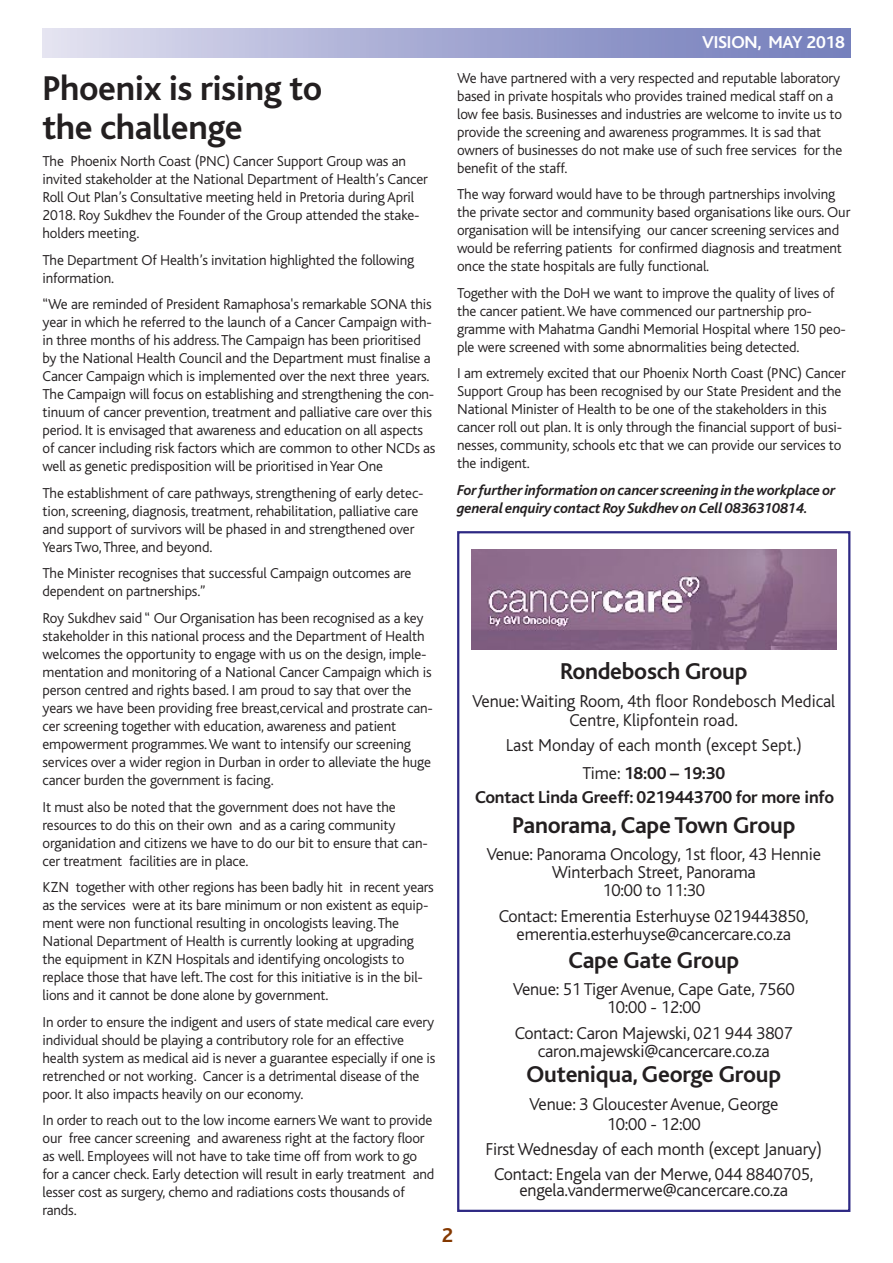
<style>
.page{position:relative;width:893px;height:1263px;background:#fff}
.page>*{position:absolute;margin:0;border:0;box-sizing:border-box;transform-origin:0 0}
.t1{font:700 36px/39px "Bliss";letter-spacing:-.01em;color:#231f20}
.t2{font:700 24px "Bliss";letter-spacing:-.01em;color:#231f20}
.t3{font:700 21px "Bliss";color:#843800}
.t4{font:300 18px/18px "Bliss";letter-spacing:-.01em;color:#231f20;text-align:center}
.t5{font:700 18px "Bliss";letter-spacing:-.01em;color:#231f20}
.t6{font:700 18px "Bliss";letter-spacing:-.01em;color:#fff}
.t7{font:300 15px/18px "Bliss";letter-spacing:-.01em;color:#231f20}
.t8{font:italic 700 15px/18px "Bliss";letter-spacing:-.01em;color:#231f20}
.s1{font-weight:700}
</style>
<div class="page">
<div style="left:457px;top:531px;width:393px;height:681px;border:2px solid #2d2883"></div>
<img style="left:471px;top:549px;width:365px;height:101px">
<h1 class="t1" style="left:43px;top:72px;width:281px">Phoenix is rising to the challenge</h1>
<p class="t7" style="left:43px;top:154px;width:387px">The Phoenix North Coast (PNC) Cancer Support Group was an invited stakeholder at the National Department of Health’s Cancer Roll Out Plan’s Consultative meeting held in Pretoria during April 2018. Roy Sukdhev the Founder of the Group attended the stake&shy;holders meeting.</p>
<p class="t7" style="left:43px;top:252px;width:373px">The Department Of Health’s invitation highlighted the following information.</p>
<p class="t7" style="left:43px;top:297px;width:394px">“We are reminded of President Ramaphosa's remarkable SONA this year in which he referred to the launch of a Cancer Campaign with&shy;in three months of his address. The Campaign has been prioritised by the National Health Council and the Department must finalise a Cancer Campaign which is implemented over the next three years.<br>The Campaign will focus on establishing and strengthening the con&shy;tinuum of cancer prevention, treatment and palliative care over this period. It is envisaged that awareness and education on all aspects of cancer including risk factors which are common to other NCDs as well as genetic predisposition will be prioritised in Year One</p>
<p class="t7" style="left:43px;top:485px;width:383px">The establishment of care pathways, strengthening of early detec&shy;tion, screening, diagnosis, treatment, rehabilitation, palliative care and support of survivors will be phased in and strengthened over Years Two, Three, and beyond.</p>
<p class="t7" style="left:43px;top:566px;width:370px">The Minister recognises that successful Campaign outcomes are dependent on partnerships.”</p>
<p class="t7" style="left:43px;top:610px;width:392px">Roy Sukdhev said “ Our Organisation has been recognised as a key stakeholder in this national process and the Department of Health welcomes the opportunity to engage with us on the design, imple&shy;mentation and monitoring of a National Cancer Campaign which is person centred and rights based. I am proud to say that over the years we have been providing free breast,cervical and prostrate can&shy;cer screening together with education, awareness and patient empowerment programmes. We want to intensify our screening services over a wider region in Durban in order to alleviate the huge cancer burden the government is facing.</p>
<p class="t7" style="left:43px;top:799px;width:387px">It must also be noted that the government does not have the resources to do this on their own and as a caring community organidation and citizens we have to do our bit to ensure that can&shy;cer treatment facilities are in place.</p>
<p class="t7" style="left:43px;top:879px;width:393px">KZN together with other regions has been badly hit in recent years as the services were at its bare minimum or non existent as equip&shy;ment were non functional resulting in oncologists leaving. The National Department of Health is currently looking at upgrading the equipment in KZN Hospitals and identifying oncologists to replace those that have left. The cost for this initiative is in the bil&shy;lions and it cannot be done alone by government.</p>
<p class="t7" style="left:43px;top:1014px;width:394px">In order to ensure the indigent and users of state medical care every individual should be playing a contributory role for an effective health system as medical aid is never a guarantee especially if one is retrenched or not working. Cancer is a detrimental disease of the poor. It also impacts heavily on our economy.</p>
<p class="t7" style="left:43px;top:1112px;width:393px">In order to reach out to the low income earners We want to provide our free cancer screening and awareness right at the factory floor as well. Employees will not have to take time off from work to go for a cancer check. Early detection will result in early treatment and lesser cost as surgery, chemo and radiations costs thousands of rands.</p>
<p class="t6" style="left:702px;top:36px;width:144px">VISION, MAY 2018</p>
<p class="t7" style="left:457px;top:70px;width:387px">We have partnered with a very respected and reputable laboratory based in private hospitals who provides trained medical staff on a low fee basis. Businesses and industries are welcome to invite us to provide the screening and awareness programmes. It is sad that owners of businesses do not make use of such free services for the benefit of the staff.</p>
<p class="t7" style="left:457px;top:187px;width:395px">The way forward would have to be through partnerships involving the private sector and community based organisations like ours. Our organisation will be intensifying our cancer screening services and would be referring patients for confirmed diagnosis and treatment once the state hospitals are fully functional.</p>
<p class="t7" style="left:457px;top:285px;width:390px">Together with the DoH we want to improve the quality of lives of the cancer patient. We have commenced our partnership pro&shy;gramme with Mahatma Gandhi Memorial Hospital where 150 peo&shy;ple were screened with some abnormalities being detected.</p>
<p class="t7" style="left:457px;top:366px;width:390px">I am extremely excited that our Phoenix North Coast (PNC) Cancer Support Group has been recognised by our State President and the National Minister of Health to be one of the stakeholders in this cancer roll out plan. It is only through the financial support of busi&shy;nesses, community, schools etc that we can provide our services to the indigent.</p>
<p class="t8" style="left:457px;top:483px;width:380px">For further information on cancer screening in the workplace or general enquiry contact Roy Sukdhev on Cell 0836310814.</p>
<h2 class="t2" style="left:560px;top:662px;width:189px">Rondebosch Group</h2>
<p class="t4" style="left:472px;top:693px;width:364px;line-height:19.5px">Venue: Waiting Room, 4th floor Rondebosch Medical<br>Centre, Klipfontein road.</p>
<p class="t4" style="left:506px;top:733px;width:298px;line-height:28px">Last Monday of each month (except Sept.)<br>Time: <span class="s1">18:00 – 19:30</span></p>
<p class="t5" style="left:475px;top:790px;width:361px">Contact Linda Greeff: 0219443700 for more info</p>
<h2 class="t2" style="left:512px;top:816px;width:285px">Panorama, Cape Town Group</h2>
<p class="t4" style="left:486px;top:846px;width:336px">Venue: Panorama Oncology, 1st floor, 43 Hennie<br>Winterbach Street, Panorama<br>10:00 to 11:30</p>
<p class="t4" style="left:499px;top:909px;width:312px">Contact: Emerentia Esterhuyse 0219443850, emerentia.esterhuyse@cancercare.co.za</p>
<h2 class="t2" style="left:568px;top:951px;width:172px">Cape Gate Group</h2>
<p class="t4" style="left:513px;top:981px;width:283px">Venue: 51 Tiger Avenue, Cape Gate, 7560<br>10:00 - 12:00</p>
<p class="t4" style="left:515px;top:1026px;width:279px">Contact: Caron Majewski, 021 944 3807 caron.majewski@cancercare.co.za</p>
<h2 class="t2" style="left:526px;top:1065px;width:256px">Outeniqua, George Group</h2>
<p class="t4" style="left:529px;top:1096px;width:250px;line-height:19.5px">Venue: 3 Gloucester Avenue, George<br>10:00 - 12:00</p>
<p class="t4" style="left:485px;top:1138px;width:338px;line-height:25px">First Wednesday of each month (except January)<br>Contact: Engela van der Merwe, 044 8840705,</p>
<p class="t4" style="left:519px;top:1183px;width:270px">engela.vandermerwe@cancercare.co.za</p>
<h3 class="t3" style="left:442px;top:1227px;width:13px">2</h3>
</div>
